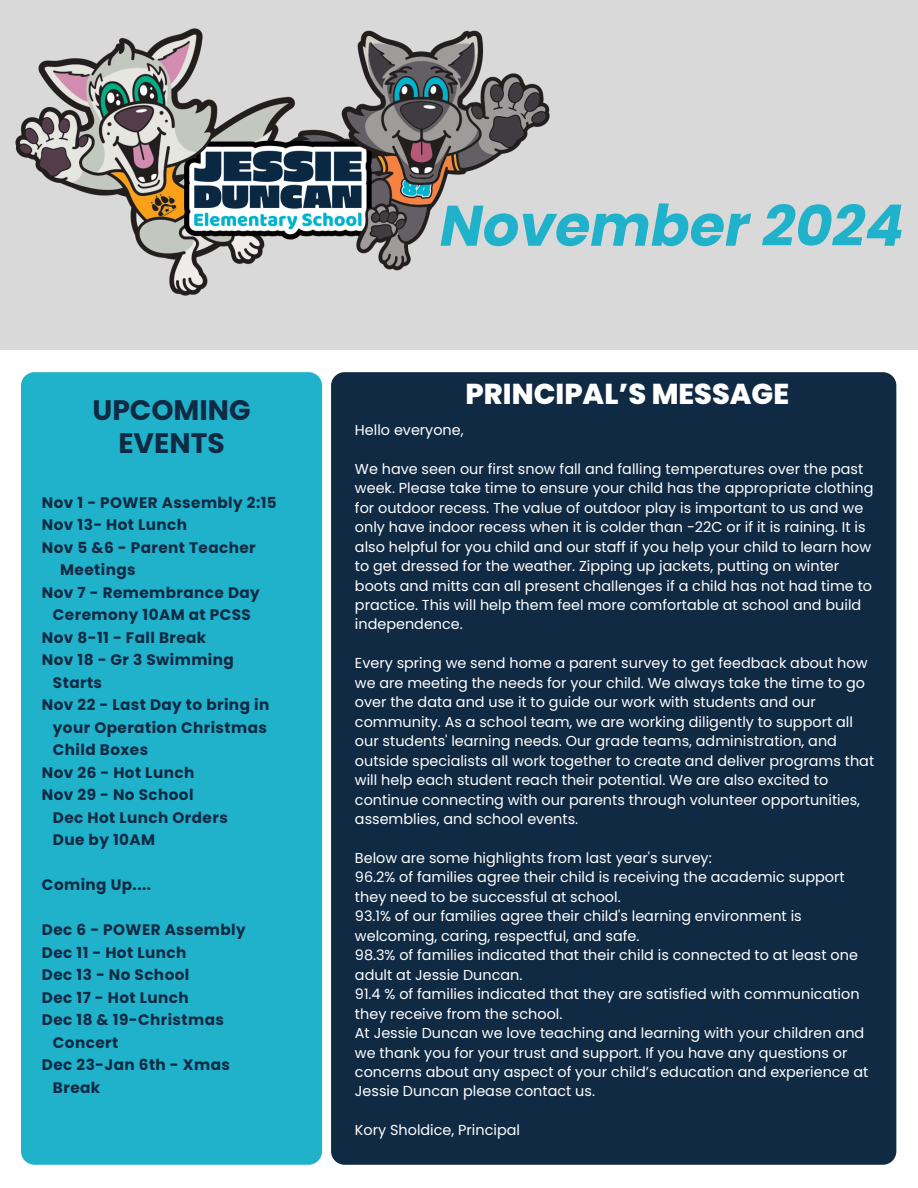
<style>
.page{position:relative;width:918px;height:1188px;background:#fff}
.page>*{position:absolute;margin:0;border:0;box-sizing:border-box;transform-origin:0 0}
.t1{font:italic 700 57.15px "Poppins";color:#20b2cb}
.t2{font:800 28.8px "Poppins";color:#fff}
.t3{font:700 28.2px/33.8px "Poppins";color:#102a44;text-align:center}
.t4{font:700 15.3px "Poppins";letter-spacing:.03em;color:#102a44}
.t5{font:14.4px/19.5px "Poppins";color:#fff}
</style>
<div class="page">
<div style="left:21px;top:372px;width:301px;height:793px;background:#20b2cb;border-radius:13px"></div>
<div style="left:331px;top:372px;width:565px;height:793px;background:#102a44;border-radius:13px"></div>
<div style="left:0;top:0;width:918px;height:350px;background:#d9d9d9"></div>
<img style="left:15px;top:28px;width:535px;height:268px">
<h3 class="t3" style="left:92px;top:393px;width:160px">UPCOMING<br>EVENTS</h3>
<h3 class="t4" style="left:42px;top:491px;width:236px">Nov 1 - POWER Assembly 2:15</h3>
<h3 class="t4" style="left:42px;top:514px;width:147px">Nov 13- Hot Lunch</h3>
<h3 class="t4" style="left:42px;top:536px;width:215px">Nov 5 &amp;6 - Parent Teacher</h3>
<h3 class="t4" style="left:60px;top:559px;width:77px">Meetings</h3>
<h3 class="t4" style="left:42px;top:581px;width:219px">Nov 7 - Remembrance Day</h3>
<h3 class="t4" style="left:53px;top:604px;width:199px">Ceremony 10AM at PCSS</h3>
<h3 class="t4" style="left:42px;top:626px;width:166px">Nov 8-11 - Fall Break</h3>
<h3 class="t4" style="left:42px;top:649px;width:193px">Nov 18 - Gr 3 Swimming</h3>
<h3 class="t4" style="left:53px;top:671px;width:51px">Starts</h3>
<h3 class="t4" style="left:42px;top:694px;width:229px">Nov 22 - Last Day to bring in</h3>
<h3 class="t4" style="left:53px;top:716px;width:216px">your Operation Christmas</h3>
<h3 class="t4" style="left:53px;top:739px;width:97px">Child Boxes</h3>
<h3 class="t4" style="left:42px;top:761px;width:154px">Nov 26 - Hot Lunch</h3>
<h3 class="t4" style="left:42px;top:784px;width:153px">Nov 29 - No School</h3>
<h3 class="t4" style="left:53px;top:806px;width:176px">Dec Hot Lunch Orders</h3>
<h3 class="t4" style="left:53px;top:829px;width:104px">Due by 10AM</h3>
<h3 class="t4" style="left:42px;top:874px;width:111px">Coming Up....</h3>
<h2 class="t4" style="left:42px;top:919px;width:205px">Dec 6 - POWER Assembly</h2>
<h2 class="t4" style="left:42px;top:941px;width:146px">Dec 11 - Hot Lunch</h2>
<h2 class="t4" style="left:42px;top:964px;width:149px">Dec 13 - No School</h2>
<h2 class="t4" style="left:42px;top:986px;width:148px">Dec 17 - Hot Lunch</h2>
<h2 class="t4" style="left:42px;top:1009px;width:184px">Dec 18 &amp; 19-Christmas</h2>
<h2 class="t4" style="left:53px;top:1031px;width:67px">Concert</h2>
<h2 class="t4" style="left:42px;top:1054px;width:190px">Dec 23-Jan 6th - Xmas</h2>
<h2 class="t4" style="left:53px;top:1076px;width:49px">Break</h2>
<h1 class="t1" style="left:440px;top:186px;width:466px">November 2024</h1>
<h2 class="t2" style="left:466px;top:373px;width:325px">PRINCIPAL’S MESSAGE</h2>
<p class="t5" style="left:355px;top:420px;width:110px">Hello everyone,</p>
<p class="t5" style="left:355px;top:459px;width:520px">We have seen our first snow fall and falling temperatures over the past week. Please take time to ensure your child has the appropriate clothing for outdoor recess. The value of outdoor play is important to us and we only have indoor recess when it is colder than -22C or if it is raining. It is also helpful for you child and our staff if you help your child to learn how to get dressed for the weather. Zipping up jackets, putting on winter boots and mitts can all present challenges if a child has not had time to practice. This will help them feel more comfortable at school and build independence.</p>
<p class="t5" style="left:355px;top:654px;width:521px">Every spring we send home a parent survey to get feedback about how we are meeting the needs for your child. We always take the time to go over the data and use it to guide our work with students and our community. As a school team, we are working diligently to support all our students' learning needs. Our grade teams, administration, and outside specialists all work together to create and deliver programs that will help each student reach their potential. We are also excited to continue connecting with our parents through volunteer opportunities, assemblies, and school events.</p>
<p class="t5" style="left:355px;top:848px;width:358px">Below are some highlights from last year's survey:</p>
<p class="t5" style="left:355px;top:868px;width:491px">96.2% of families agree their child is receiving the academic support they need to be successful at school.</p>
<p class="t5" style="left:355px;top:907px;width:448px">93.1% of our families agree their child's learning environment is welcoming, caring, respectful, and safe.</p>
<p class="t5" style="left:355px;top:945px;width:505px">98.3% of families indicated that their child is connected to at least one adult at Jessie Duncan.</p>
<p class="t5" style="left:355px;top:984px;width:506px">91.4 % of families indicated that they are satisfied with communication they receive from the school.</p>
<p class="t5" style="left:355px;top:1023px;width:515px">At Jessie Duncan we love teaching and learning with your children and we thank you for your trust and support. If you have any questions or concerns about any aspect of your child’s education and experience at Jessie Duncan please contact us.</p>
<p class="t5" style="left:355px;top:1121px;width:167px">Kory Sholdice, Principal</p>
</div>
